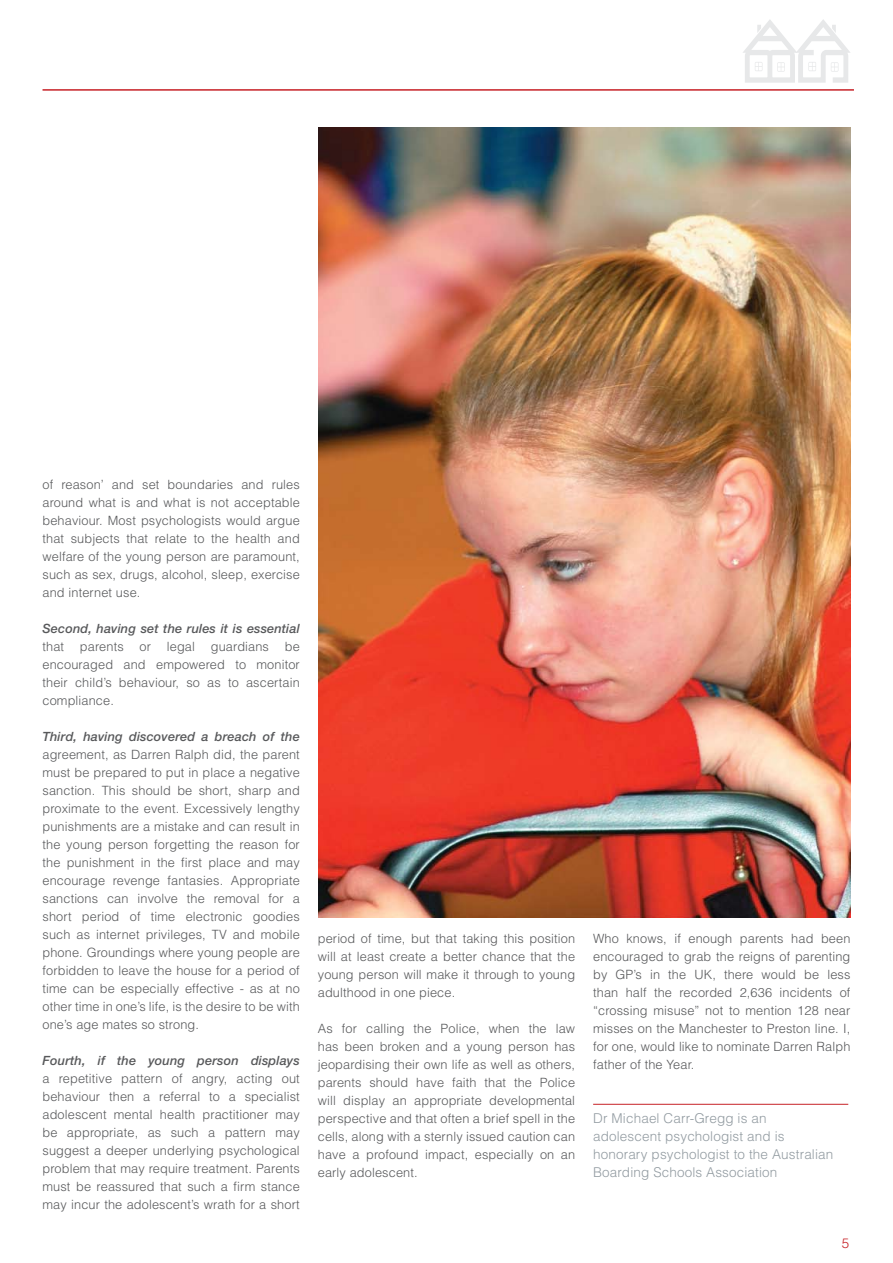
<style>
.page{position:relative;width:893px;height:1263px;background:#fff}
.page>*{position:absolute;margin:0;border:0;box-sizing:border-box;transform-origin:0 0}
.t1{font:300 13.5px/18px "Helvetica";letter-spacing:.01em;color:#929ba1}
.t2{font:300 13.5px "Helvetica";color:#c72127}
.t3{font:300 12.75px/18px "Helvetica";letter-spacing:.01em;color:#58595b;text-align:justify}
.t4{font:italic 500 12.75px "Helvetica Neue";letter-spacing:.01em;color:#58595b}
</style>
<div class="page">
<hr style="left:43px;top:89px;width:811px;height:2px;background:#c72127">
<svg style="left:743px;top:19px;width:107px;height:64px"></svg>
<hr style="left:593px;top:1104px;width:255px;height:1px;background:#c72127">
<img style="left:319px;top:128px;width:531px;height:789px">
<p class="t3" style="left:43px;top:476px;width:259px">of reason’ and set boundaries and rules around what is and what is not acceptable behaviour. Most psychologists would argue that subjects that relate to the health and welfare of the young person are paramount, such as sex, drugs, alcohol, sleep, exercise and internet use.</p>
<p class="t4" style="left:43px;top:621px;width:259px">Second, having set the rules it is essential</p>
<p class="t3" style="left:43px;top:638px;width:259px">that parents or legal guardians be encouraged and empowered to monitor their child’s behaviour, so as to ascertain compliance.</p>
<p class="t4" style="left:43px;top:729px;width:259px">Third, having discovered a breach of the</p>
<p class="t3" style="left:43px;top:746px;width:259px">agreement, as Darren Ralph did, the parent must be prepared to put in place a negative sanction. This should be short, sharp and proximate to the event. Excessively lengthy punishments are a mistake and can result in the young person forgetting the reason for the punishment in the first place and may encourage revenge fantasies. Appropriate sanctions can involve the removal for a short period of time electronic goodies such as internet privileges, TV and mobile phone. Groundings where young people are forbidden to leave the house for a period of time can be especially effective - as at no other time in one’s life, is the desire to be with one’s age mates so strong.</p>
<p class="t4" style="left:43px;top:1053px;width:259px">Fourth, if the young person displays</p>
<p class="t3" style="left:43px;top:1070px;width:259px">a repetitive pattern of angry, acting out behaviour then a referral to a specialist adolescent mental health practitioner may be appropriate, as such a pattern may suggest a deeper underlying psychological problem that may require treatment. Parents must be reassured that such a firm stance may incur the adolescent’s wrath for a short</p>
<p class="t3" style="left:318px;top:929px;width:259px">period of time, but that taking this position will at least create a better chance that the young person will make it through to young adulthood in one piece.</p>
<p class="t3" style="left:318px;top:1019px;width:259px">As for calling the Police, when the law has been broken and a young person has jeopardising their own life as well as others, parents should have faith that the Police will display an appropriate developmental perspective and that often a brief spell in the cells, along with a sternly issued caution can have a profound impact, especially on an early adolescent.</p>
<p class="t3" style="left:593px;top:929px;width:259px">Who knows, if enough parents had been encouraged to grab the reigns of parenting by GP’s in the UK, there would be less than half the recorded 2,636 incidents of “crossing misuse” not to mention 128 near misses on the Manchester to Preston line. I, for one, would like to nominate Darren Ralph father of the Year.</p>
<p class="t1" style="left:593px;top:1109px;width:242px">Dr Michael Carr-Gregg is an adolescent psychologist and is honorary psychologist to the Australian<br>Boarding Schools Association</p>
<p class="t2" style="left:842px;top:1235px;width:9px">5</p>
</div>
